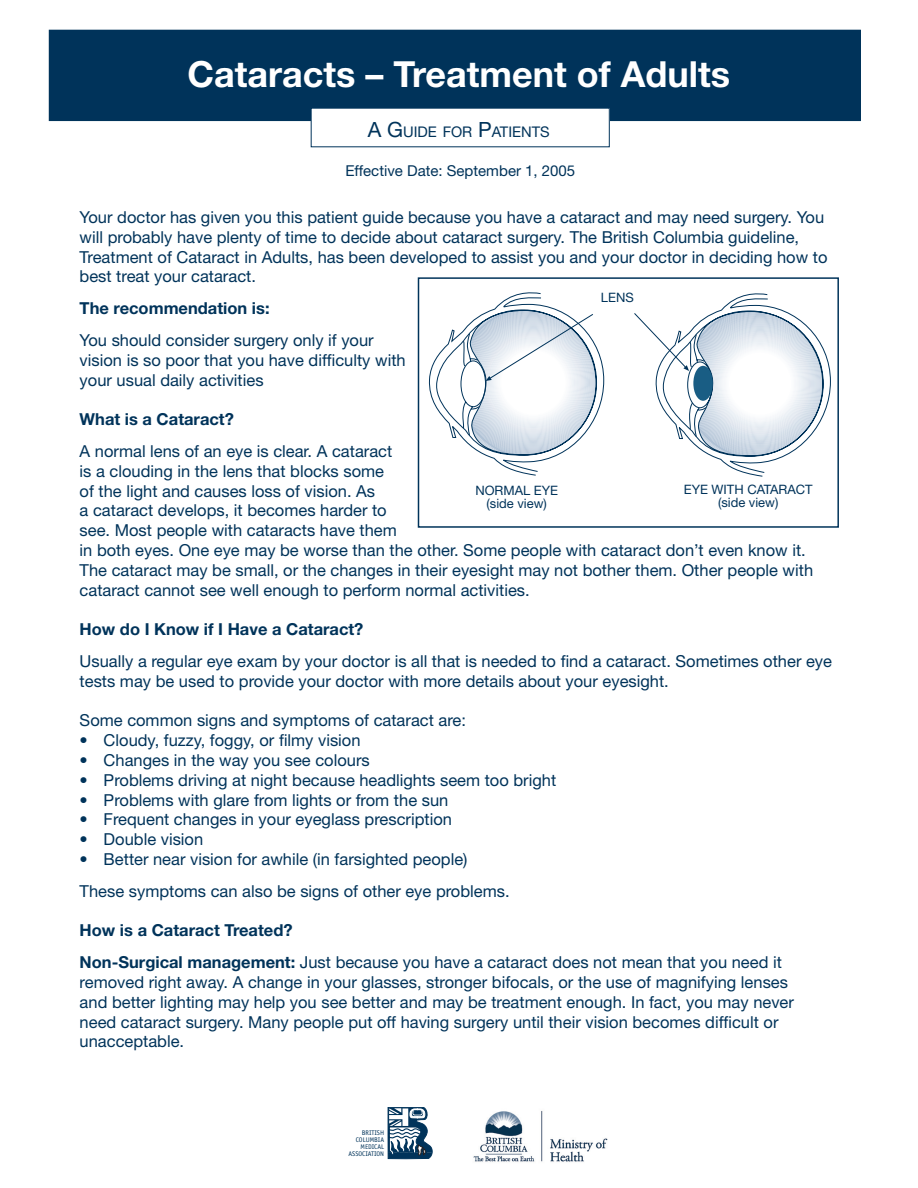
<style>
.page{position:relative;width:918px;height:1188px;background:#fff}
.page>*{position:absolute;margin:0;border:0;box-sizing:border-box;transform-origin:0 0}
.t1{font:700 36px "Helvetica Neue";color:#fff}
.t2{font:16.5px/19.8px "Helvetica Neue";color:#00335a}
.t3{font:700 16.5px "Helvetica Neue";color:#00335a}
.t4{font:15px "Helvetica Neue";color:#00335a}
.t5{font:14.7px "Helvetica Neue";color:#00335a}
.t6{font:12.9px/12.9px "Helvetica Neue";color:#00335a;text-align:center}
.t7{font:6.75px/6.8px "Officina Sans";color:#00335a;text-align:right}
.s1{font-size:21px}
.s2{font-weight:700}
</style>
<div class="page">
<div style="left:49px;top:30px;width:811px;height:91px;background:#00335a"></div>
<div style="left:311px;top:108px;width:298px;height:39px;background:#fff"></div>
<svg style="left:634px;top:293px;width:197px;height:184px"></svg>
<svg style="left:428px;top:292px;width:177px;height:184px"></svg>
<div style="left:418px;top:277px;width:421px;height:251px;border:2px solid #00335a"></div>
<svg style="left:387px;top:1107px;width:46px;height:52px"></svg>
<img style="left:473px;top:1111px;width:135px;height:51px">
<p class="t1" style="left:187px;top:52px;width:544px">Cataracts – Treatment of Adults</p>
<p class="t5" style="left:368px;top:123px;width:184px"><span class="s1">A G</span>uide for <span class="s1">P</span>atients</p>
<p class="t4" style="left:345px;top:162px;width:231px">Effective Date: September 1, 2005</p>
<p class="t2" style="left:80px;top:207px;width:749px">Your doctor has given you this patient guide because you have a cataract and may need surgery. You will probably have plenty of time to decide about cataract surgery. The British Columbia guideline, Treatment of Cataract in Adults, has been developed to assist you and your doctor in deciding how to best treat your cataract.</p>
<p class="t3" style="left:80px;top:298px;width:191px">The recommendation is:</p>
<p class="t2" style="left:80px;top:330px;width:328px">You should consider surgery only if your vision is so poor that you have difficulty with your usual daily activities</p>
<p class="t3" style="left:80px;top:409px;width:156px">What is a Cataract?</p>
<p class="t2" style="left:80px;top:441px;width:735px">A normal lens of an eye is clear. A cataract<br>is a clouding in the lens that blocks some<br>of the light and causes loss of vision. As<br>a cataract develops, it becomes harder to<br>see. Most people with cataracts have them<br>in both eyes. One eye may be worse than the other. Some people with cataract don’t even know it.<br>The cataract may be small, or the changes in their eyesight may not bother them. Other people with cataract cannot see well enough to perform normal activities.</p>
<p class="t3" style="left:80px;top:619px;width:285px">How do I Know if I Have a Cataract?</p>
<p class="t2" style="left:80px;top:651px;width:754px">Usually a regular eye exam by your doctor is all that is needed to find a cataract. Sometimes other eye tests may be used to provide your doctor with more details about your eyesight.</p>
<p class="t2" style="left:80px;top:710px;width:388px">Some common signs and symptoms of cataract are:</p>
<p class="t2" style="left:80px;top:730px;width:282px">• Cloudy, fuzzy, foggy, or filmy vision</p>
<p class="t2" style="left:80px;top:750px;width:292px">• Changes in the way you see colours</p>
<p class="t2" style="left:80px;top:770px;width:478px">• Problems driving at night because headlights seem too bright</p>
<p class="t2" style="left:80px;top:790px;width:370px">• Problems with glare from lights or from the sun</p>
<p class="t2" style="left:80px;top:809px;width:374px">• Frequent changes in your eyeglass prescription</p>
<p class="t2" style="left:80px;top:829px;width:125px">• Double vision</p>
<p class="t2" style="left:80px;top:849px;width:389px">• Better near vision for awhile (in farsighted people)</p>
<p class="t2" style="left:80px;top:881px;width:432px">These symptoms can also be signs of other eye problems.</p>
<p class="t3" style="left:80px;top:920px;width:214px">How is a Cataract Treated?</p>
<p class="t2" style="left:80px;top:952px;width:716px"><span class="s2">Non-Surgical management:</span> Just because you have a cataract does not mean that you need it removed right away. A change in your glasses, stronger bifocals, or the use of magnifying lenses and better lighting may help you see better and may be treatment enough. In fact, you may never need cataract surgery. Many people put off having surgery until their vision becomes difficult or unacceptable.</p>
<p class="t6" style="left:601px;top:290px;width:34px">LENS</p>
<p class="t6" style="left:475px;top:484px;width:84px">NORMAL EYE (side view)</p>
<p class="t6" style="left:684px;top:483px;width:130px">EYE WITH CATARACT (side view)</p>
<p class="t7" style="left:349px;top:1130px;width:37px">BRITISH<br>COLUMBIA<br>MEDICAL<br>ASSOCIATION</p>
</div>
